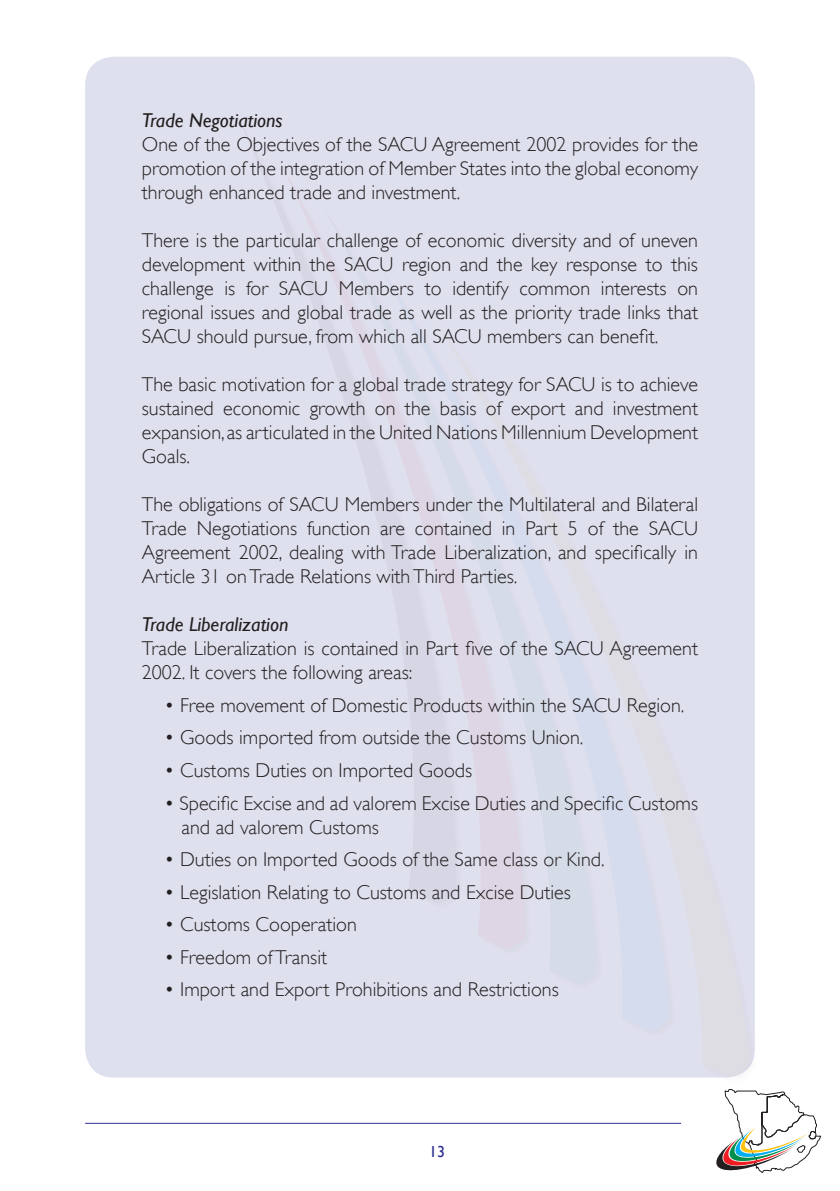
<style>
.page{position:relative;width:840px;height:1191px;background:#fff}
.page>*{position:absolute;margin:0;border:0;box-sizing:border-box;transform-origin:0 0}
.t1{font:300 20px/24px "Gill Sans";color:#231f20;text-align:justify}
.t2{font:italic 20px "Gill Sans";color:#231f20}
.t3{font:16px "Gill Sans";color:#2e3092}
</style>
<div class="page">
<svg style="left:716px;top:1089px;width:105px;height:84px"></svg>
<div style="left:85px;top:57px;width:669px;height:1020px;background:#dfe0ee;border-radius:28px"></div>
<hr style="left:85px;top:1122px;width:595px;height:1px;background:#2e3092">
<p class="t2" style="left:142px;top:109px;width:142px">Trade Negotiations</p>
<p class="t1" style="left:142px;top:132px;width:557px">One of the Objectives of the SACU Agreement 2002 provides for the promotion of the integration of Member States into the global economy through enhanced trade and investment.</p>
<p class="t1" style="left:142px;top:228px;width:557px">There is the particular challenge of economic diversity and of uneven development within the SACU region and the key response to this challenge is for SACU Members to identify common interests on regional issues and global trade as well as the priority trade links that SACU should pursue, from which all SACU members can benefit.</p>
<p class="t1" style="left:142px;top:372px;width:557px">The basic motivation for a global trade strategy for SACU is to achieve sustained economic growth on the basis of export and investment expansion, as articulated in the United Nations Millennium Development Goals.</p>
<p class="t1" style="left:142px;top:492px;width:557px">The obligations of SACU Members under the Multilateral and Bilateral Trade Negotiations function are contained in Part 5 of the SACU Agreement 2002, dealing with Trade Liberalization, and specifically in Article 31 on Trade Relations with Third Parties.</p>
<p class="t2" style="left:142px;top:613px;width:148px">Trade Liberalization</p>
<p class="t1" style="left:142px;top:636px;width:557px">Trade Liberalization is contained in Part five of the SACU Agreement<br>2002. It covers the following areas:</p>
<p class="t1" style="left:164px;top:693px;width:521px">• Free movement of Domestic Products within the SACU Region.</p>
<p class="t1" style="left:164px;top:725px;width:420px">• Goods imported from outside the Customs Union.</p>
<p class="t1" style="left:164px;top:758px;width:309px">• Customs Duties on Imported Goods</p>
<p class="t1" style="left:181px;top:790px;width:517px;text-indent:-17px">• Specific Excise and ad valorem Excise Duties and Specific Customs and ad valorem Customs</p>
<p class="t1" style="left:164px;top:847px;width:441px">• Duties on Imported Goods of the Same class or Kind.</p>
<p class="t1" style="left:164px;top:879px;width:407px">• Legislation Relating to Customs and Excise Duties</p>
<p class="t1" style="left:164px;top:912px;width:194px">• Customs Cooperation</p>
<p class="t1" style="left:164px;top:944px;width:164px">• Freedom of Transit</p>
<p class="t1" style="left:164px;top:977px;width:395px">• Import and Export Prohibitions and Restrictions</p>
<p class="t3" style="left:429px;top:1142px;width:17px">13</p>
</div>
